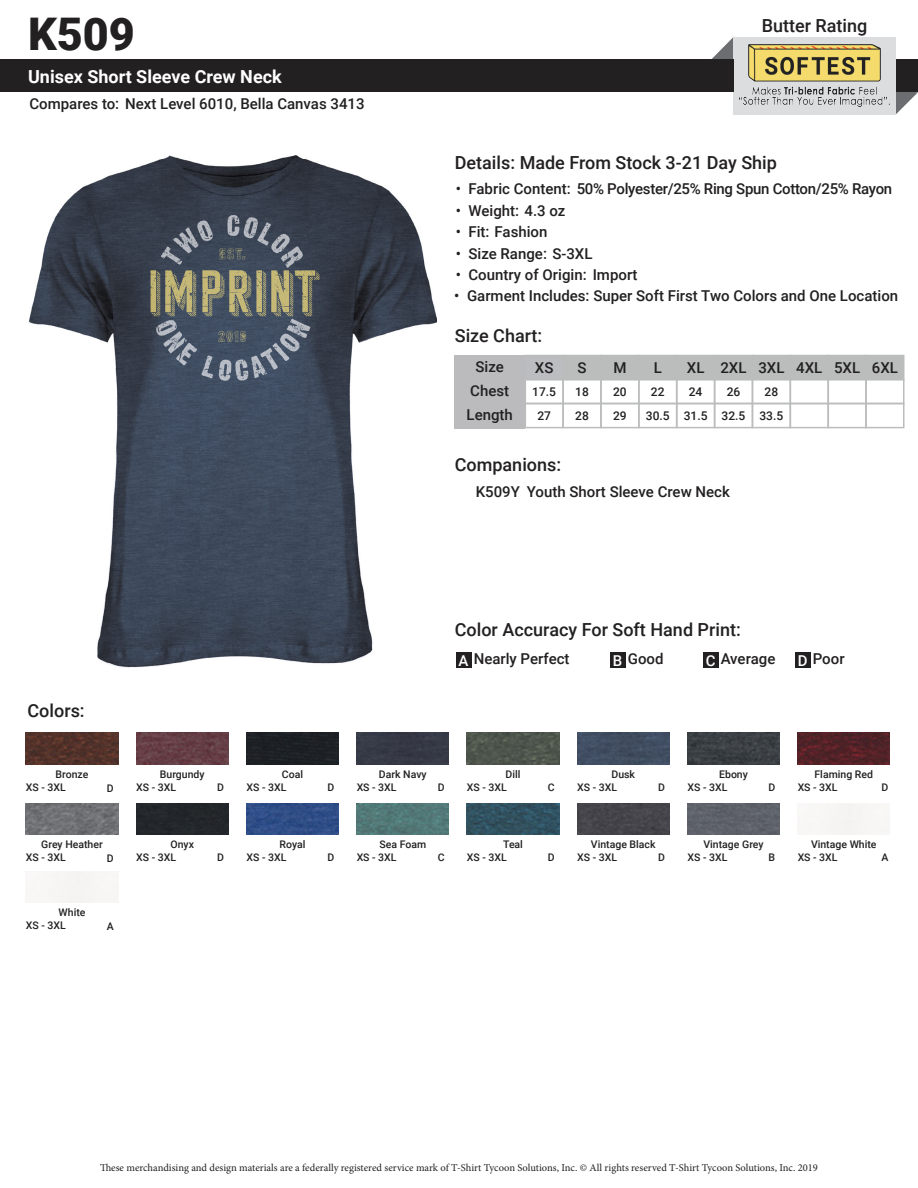
<style>
.page{position:relative;width:918px;height:1188px;background:#fff}
.page>*{position:absolute;margin:0;border:0;box-sizing:border-box;transform-origin:0 0}
.t1{font:900 45px "Roboto";color:#222020}
.t2{font:500 18px "Roboto";color:#222020}
.t3{font:700 18px "Roboto";color:#fff}
.t4{font:500 15px/23.4px "Roboto";color:#222020}
.t5{font:500 15px "Roboto";letter-spacing:-.02em;color:#222020}
.t6{font:500 12px "Roboto";color:#222020}
.t7{font:500 10.5px "Roboto";color:#222020}
.t8{font:10.5px "Minion Pro";color:#222020}
.s1{color:#fff}
</style>
<div class="page">
<svg style="left:896px;top:92px;width:22px;height:22px"></svg>
<svg style="left:712px;top:37px;width:22px;height:22px"></svg>
<div style="left:0;top:59px;width:918px;height:33px;background:#222020"></div>
<div style="left:456px;top:652px;width:15px;height:15px;background:#222020"></div>
<div style="left:610px;top:652px;width:16px;height:15px;background:#222020"></div>
<div style="left:703px;top:652px;width:15px;height:15px;background:#222020"></div>
<div style="left:795px;top:652px;width:16px;height:15px;background:#222020"></div>
<div style="left:455px;top:355px;width:70px;height:73px;background:#bbbbbd"></div>
<div style="left:734px;top:37px;width:162px;height:78px;background:#dcdddf"></div>
<svg style="left:524px;top:354px;width:381px;height:75px"></svg>
<img style="left:26px;top:803px;width:92px;height:32px">
<img style="left:136px;top:733px;width:92px;height:31px">
<img style="left:26px;top:733px;width:92px;height:31px">
<div style="left:136px;top:803px;width:92px;height:32px;background:#23272b"></div>
<div style="left:246px;top:733px;width:93px;height:31px;background:#1d2125"></div>
<img style="left:246px;top:803px;width:93px;height:32px">
<div style="left:357px;top:733px;width:92px;height:31px;background:#363946"></div>
<img style="left:357px;top:803px;width:92px;height:32px">
<img style="left:467px;top:733px;width:92px;height:31px">
<img style="left:467px;top:803px;width:92px;height:32px">
<img style="left:577px;top:733px;width:92px;height:31px">
<div style="left:577px;top:803px;width:92px;height:32px;background:#45454a"></div>
<img style="left:687px;top:733px;width:93px;height:31px">
<div style="left:687px;top:803px;width:93px;height:32px;background:#5e626b"></div>
<img style="left:798px;top:733px;width:92px;height:31px">
<img style="left:30px;top:156px;width:406px;height:511px">
<img style="left:739px;top:45px;width:151px;height:62px">
<p class="t1" style="left:28px;top:2px;width:108px">K509</p>
<p class="t3" style="left:28px;top:63px;width:255px">Unisex Short Sleeve Crew Neck</p>
<p class="t4" style="left:29px;top:92px;width:337px">Compares to: Next Level 6010, Bella Canvas 3413</p>
<p class="t2" style="left:762px;top:13px;width:107px">Butter Rating</p>
<p class="t2" style="left:455px;top:150px;width:324px">Details: Made From Stock 3-21 Day Ship</p>
<p class="t5" style="left:456px;top:179px;width:438px">• Fabric Content: 50% Polyester/25% Ring Spun Cotton/25% Rayon</p>
<p class="t4" style="left:456px;top:198px;width:111px">• Weight: 4.3 oz</p>
<p class="t4" style="left:456px;top:220px;width:93px">• Fit: Fashion</p>
<p class="t4" style="left:456px;top:241px;width:138px">• Size Range: S-3XL</p>
<p class="t4" style="left:456px;top:262px;width:183px">• Country of Origin: Import</p>
<p class="t4" style="left:454px;top:284px;width:445px">• Garment Includes: Super Soft First Two Colors and One Location</p>
<p class="t2" style="left:455px;top:323px;width:89px">Size Chart:</p>
<p class="t4" style="left:476px;top:355px;width:30px">Size</p>
<p class="t4" style="left:535px;top:356px;width:20px">XS</p>
<p class="t4" style="left:578px;top:356px;width:11px">S</p>
<p class="t4" style="left:613px;top:356px;width:15px">M</p>
<p class="t4" style="left:654px;top:356px;width:10px">L</p>
<p class="t4" style="left:687px;top:356px;width:213px">XL 2XL 3XL 4XL 5XL 6XL</p>
<p class="t4" style="left:467px;top:379px;width:48px">Chest<br>Length</p>
<p class="t6" style="left:575px;top:383px;width:15px">18</p>
<p class="t6" style="left:613px;top:383px;width:15px">20</p>
<p class="t6" style="left:651px;top:383px;width:15px">22</p>
<p class="t6" style="left:689px;top:383px;width:15px">24</p>
<p class="t6" style="left:727px;top:383px;width:15px">26</p>
<p class="t6" style="left:765px;top:383px;width:15px">28</p>
<p class="t6" style="left:532px;top:383px;width:25px">17.5</p>
<p class="t6" style="left:537px;top:407px;width:15px">27</p>
<p class="t6" style="left:575px;top:407px;width:15px">28</p>
<p class="t6" style="left:613px;top:407px;width:15px">29</p>
<p class="t6" style="left:646px;top:407px;width:25px">30.5</p>
<p class="t6" style="left:684px;top:407px;width:25px">31.5</p>
<p class="t6" style="left:722px;top:407px;width:25px">32.5</p>
<p class="t6" style="left:759px;top:407px;width:25px">33.5</p>
<p class="t2" style="left:455px;top:452px;width:108px">Companions:</p>
<p class="t4" style="left:476px;top:480px;width:46px">K509Y</p>
<p class="t4" style="left:527px;top:480px;width:205px">Youth Short Sleeve Crew Neck</p>
<p class="t2" style="left:28px;top:698px;width:59px">Colors:</p>
<p class="t7" style="left:56px;top:767px;width:34px">Bronze</p>
<p class="t7" style="left:160px;top:767px;width:46px">Burgundy</p>
<p class="t7" style="left:282px;top:767px;width:23px">Coal</p>
<p class="t2" style="left:455px;top:617px;width:288px">Color Accuracy For Soft Hand Print:</p>
<p class="t4" style="left:459px;top:646px;width:113px"><span class="s1">A</span> Nearly Perfect</p>
<p class="t4" style="left:613px;top:646px;width:52px"><span class="s1">B</span> Good</p>
<p class="t4" style="left:706px;top:646px;width:71px"><span class="s1">C</span> Average</p>
<p class="t4" style="left:798px;top:646px;width:48px"><span class="s1">D</span> Poor</p>
<p class="t7" style="left:379px;top:767px;width:49px">Dark Navy</p>
<p class="t7" style="left:506px;top:767px;width:16px">Dill</p>
<p class="t7" style="left:611px;top:767px;width:25px">Dusk</p>
<p class="t7" style="left:719px;top:767px;width:30px">Ebony</p>
<p class="t7" style="left:815px;top:767px;width:60px">Flaming Red</p>
<p class="t7" style="left:26px;top:780px;width:41px">XS - 3XL</p>
<p class="t7" style="left:107px;top:780px;width:8px">D</p>
<p class="t7" style="left:217px;top:780px;width:8px">D</p>
<p class="t7" style="left:327px;top:780px;width:8px">D</p>
<p class="t7" style="left:438px;top:780px;width:8px">D</p>
<p class="t7" style="left:548px;top:780px;width:8px">C</p>
<p class="t7" style="left:658px;top:780px;width:8px">D</p>
<p class="t7" style="left:768px;top:780px;width:8px">D</p>
<p class="t7" style="left:881px;top:780px;width:8px">D</p>
<p class="t7" style="left:136px;top:780px;width:41px">XS - 3XL</p>
<p class="t7" style="left:246px;top:780px;width:41px">XS - 3XL</p>
<p class="t7" style="left:357px;top:780px;width:41px">XS - 3XL</p>
<p class="t7" style="left:467px;top:780px;width:41px">XS - 3XL</p>
<p class="t7" style="left:577px;top:780px;width:41px">XS - 3XL</p>
<p class="t7" style="left:687px;top:780px;width:41px">XS - 3XL</p>
<p class="t7" style="left:798px;top:780px;width:41px">XS - 3XL</p>
<p class="t7" style="left:41px;top:837px;width:63px">Grey Heather</p>
<p class="t7" style="left:171px;top:837px;width:25px">Onyx</p>
<p class="t7" style="left:280px;top:837px;width:27px">Royal</p>
<p class="t7" style="left:379px;top:837px;width:48px">Sea Foam</p>
<p class="t7" style="left:503px;top:837px;width:21px">Teal</p>
<p class="t7" style="left:591px;top:837px;width:66px">Vintage Black</p>
<p class="t7" style="left:703px;top:837px;width:62px">Vintage Grey</p>
<p class="t7" style="left:811px;top:837px;width:67px">Vintage White</p>
<p class="t7" style="left:26px;top:850px;width:41px">XS - 3XL</p>
<p class="t7" style="left:59px;top:905px;width:28px">White</p>
<p class="t7" style="left:26px;top:918px;width:41px">XS - 3XL</p>
<p class="t7" style="left:107px;top:851px;width:8px">D</p>
<p class="t7" style="left:217px;top:850px;width:8px">D</p>
<p class="t7" style="left:327px;top:850px;width:8px">D</p>
<p class="t7" style="left:438px;top:850px;width:8px">C</p>
<p class="t7" style="left:548px;top:850px;width:8px">D</p>
<p class="t7" style="left:658px;top:850px;width:8px">D</p>
<p class="t7" style="left:769px;top:850px;width:8px">B</p>
<p class="t7" style="left:881px;top:850px;width:8px">A</p>
<p class="t7" style="left:136px;top:850px;width:41px">XS - 3XL</p>
<p class="t7" style="left:246px;top:850px;width:41px">XS - 3XL</p>
<p class="t7" style="left:357px;top:850px;width:41px">XS - 3XL</p>
<p class="t7" style="left:467px;top:850px;width:41px">XS - 3XL</p>
<p class="t7" style="left:577px;top:850px;width:41px">XS - 3XL</p>
<p class="t7" style="left:687px;top:850px;width:41px">XS - 3XL</p>
<p class="t7" style="left:798px;top:850px;width:41px">XS - 3XL</p>
<p class="t7" style="left:107px;top:919px;width:8px">A</p>
<p class="t8" style="left:100px;top:1160px;width:719px">These merchandising and design materials are a federally registered service mark of T-Shirt Tycoon Solutions, Inc. © All rights reserved T-Shirt Tycoon Solutions, Inc. 2019</p>
</div>
